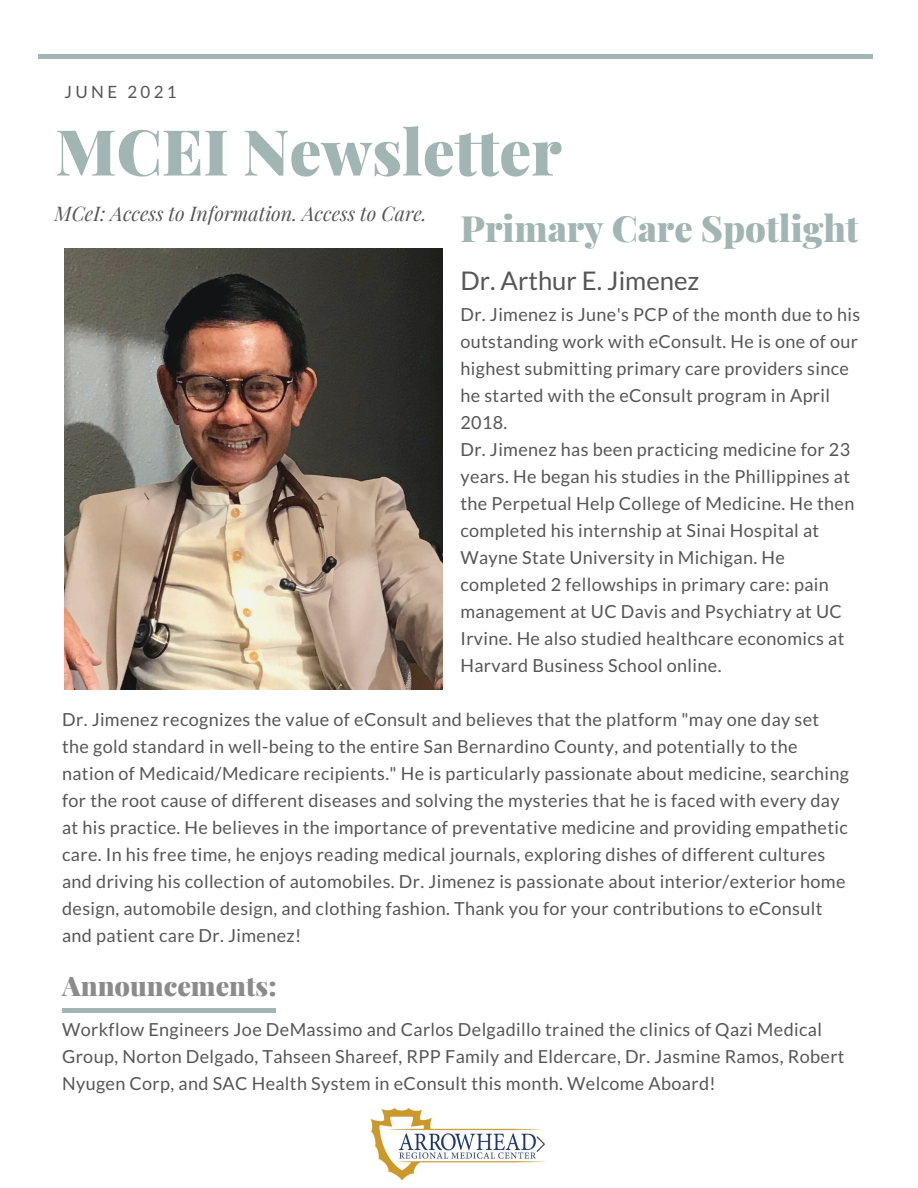
<style>
.page{position:relative;width:918px;height:1188px;background:#fff}
.page>*{position:absolute;margin:0;border:0;box-sizing:border-box;transform-origin:0 0}
.t1{font:900 63.45px "Playfair Display";color:#a1b5b3}
.t2{font:900 36.3px "Playfair Display";color:#a1b5b3}
.t3{font:900 27px "Playfair Display";color:#8c8a8a}
.t4{font:25.65px "Lato";color:#565656}
.t5{font:italic 19.8px "Playfair Display";color:#565656}
.t6{font:18px/27px "Lato";letter-spacing:.02em;color:#565656}
.t7{font:16.95px "Lato";letter-spacing:.2em;color:#565656}
</style>
<div class="page">
<img style="left:370px;top:1106px;width:175px;height:75px">
<hr style="left:62px;top:1008px;width:214px;height:4px;background:#a1b5b3">
<div style="left:39px;top:54px;width:834px;height:5px;background:#a1b5b3"></div>
<img style="left:65px;top:249px;width:378px;height:441px">
<p class="t7" style="left:65px;top:81px;width:114px">JUNE 2021</p>
<p class="t1" style="left:55px;top:107px;width:508px">MCEI Newsletter</p>
<p class="t5" style="left:55px;top:200px;width:374px">MCeI: Access to Information. Access to Care.</p>
<p class="t2" style="left:460px;top:202px;width:400px">Primary Care Spotlight</p>
<p class="t4" style="left:460px;top:264px;width:241px">Dr. Arthur E. Jimenez</p>
<p class="t6" style="left:460px;top:301px;width:401px">Dr. Jimenez is June's PCP of the month due to his outstanding work with eConsult. He is one of our highest submitting primary care providers since he started with the eConsult program in April 2018.</p>
<p class="t6" style="left:460px;top:436px;width:395px">Dr. Jimenez has been practicing medicine for 23 years. He began his studies in the Phillippines at the Perpetual Help College of Medicine. He then completed his internship at Sinai Hospital at Wayne State University in Michigan. He completed 2 fellowships in primary care: pain management at UC Davis and Psychiatry at UC Irvine. He also studied healthcare economics at Harvard Business School online.</p>
<p class="t6" style="left:62px;top:706px;width:788px">Dr. Jimenez recognizes the value of eConsult and believes that the platform "may one day set the gold standard in well-being to the entire San Bernardino County, and potentially to the nation of Medicaid/Medicare recipients." He is particularly passionate about medicine, searching for the root cause of different diseases and solving the mysteries that he is faced with every day at his practice. He believes in the importance of preventative medicine and providing empathetic care. In his free time, he enjoys reading medical journals, exploring dishes of different cultures and driving his collection of automobiles. Dr. Jimenez is passionate about interior/exterior home design, automobile design, and clothing fashion. Thank you for your contributions to eConsult and patient care Dr. Jimenez!</p>
<p class="t3" style="left:62px;top:967px;width:216px">Announcements:</p>
<p class="t6" style="left:62px;top:1016px;width:784px">Workflow Engineers Joe DeMassimo and Carlos Delgadillo trained the clinics of Qazi Medical<br>Group, Norton Delgado, Tahseen Shareef, RPP Family and Eldercare, Dr. Jasmine Ramos, Robert<br>Nyugen Corp, and SAC Health System in eConsult this month. Welcome Aboard!</p>
</div>
